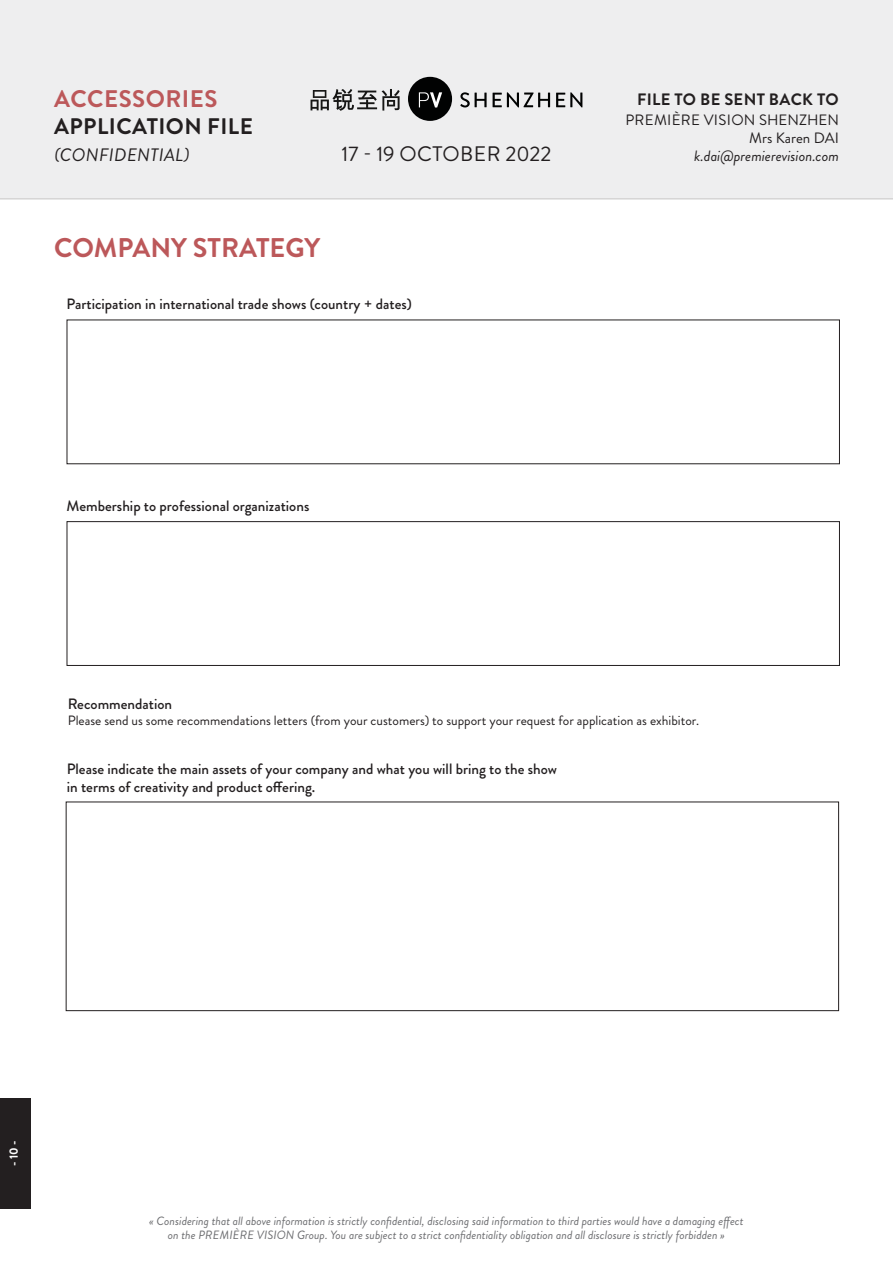
<style>
.page{position:relative;width:893px;height:1263px;background:#fff}
.page>*{position:absolute;margin:0;border:0;box-sizing:border-box;transform-origin:0 0}
.t1{font:700 27px "Brandon Grotesque";color:#bc585a}
.t2{font:700 24px "Brandon Grotesque";letter-spacing:.02em;color:#bc585a}
.t3{font:700 22.5px "Brandon Grotesque";letter-spacing:.02em;color:#231f20}
.t4{font:21px "Brandon Grotesque";letter-spacing:.01em;color:#231f20}
.t5{font:italic 18px "Brandon Grotesque";letter-spacing:.02em;color:#231f20}
.t6{font:700 16.5px "Brandon Grotesque";letter-spacing:.02em;color:#231f20}
.t7{font:500 15px/18px "Brandon Grotesque";color:#231f20}
.t8{font:15px/18px "Brandon Grotesque";color:#231f20;text-align:right}
.t9{font:italic 15px "Brandon Grotesque";color:#231f20}
.t10{font:13.5px "Brandon Grotesque";color:#231f20}
.t11{font:italic 12px/14.4px "Brandon Grotesque";color:#6c6d70;text-align:center}
.t12{font:700 12px "Brandon Grotesque";color:#fff}
</style>
<div class="page">
<div style="left:0;top:0;width:893px;height:198px;background:#eeeeef"></div>
<div style="left:0;top:1098px;width:31px;height:111px;background:#231f20"></div>
<hr style="left:0;top:198px;width:893px;height:2px;background:#231f20">
<svg style="left:460px;top:92px;width:122px;height:15px"></svg>
<div style="left:408px;top:77px;width:44px;height:44px;background:#010202;border-radius:50%"></div>
<svg style="left:419px;top:92px;width:23px;height:15px"></svg>
<svg style="left:311px;top:89px;width:89px;height:22px"></svg>
<div style="left:67px;top:521px;width:773px;height:145px;border:1px solid #231f20"></div>
<div style="left:66px;top:801px;width:773px;height:210px;border:1px solid #231f20"></div>
<h2 class="t2" style="left:54px;top:81px;width:165px">ACCESSORIES</h2>
<h3 class="t3" style="left:54px;top:110px;width:200px">APPLICATION FILE</h3>
<h3 class="t5" style="left:54px;top:142px;width:137px">(CONFIDENTIAL)</h3>
<h3 class="t4" style="left:342px;top:139px;width:211px">17 - 19 OCTOBER 2022</h3>
<p class="t1" style="left:54px;top:229px;width:268px">COMPANY STRATEGY</p>
<p class="t7" style="left:67px;top:295px;width:347px">Participation in international trade shows (country + dates)</p>
<p class="t7" style="left:67px;top:497px;width:244px">Membership to professional organizations</p>
<h3 class="t6" style="left:637px;top:88px;width:203px">FILE TO BE SENT BACK TO</h3>
<p class="t8" style="left:625px;top:111px;width:215px">PREMIÈRE VISION SHENZHEN<br>Mrs Karen DAI</p>
<p class="t9" style="left:694px;top:145px;width:146px">k.dai@premierevision.com</p>
<p class="t7" style="left:68px;top:695px;width:106px">Recommendation</p>
<p class="t10" style="left:68px;top:711px;width:633px">Please send us some recommendations letters (from your customers) to support your request for application as exhibitor.</p>
<p class="t7" style="left:67px;top:760px;width:492px">Please indicate the main assets of your company and what you will bring to the show in terms of creativity and product offering.</p>
<p class="t12" style="left:5px;top:1166px;width:27px;rotate:-90deg">- 10 -</p>
<p class="t11" style="left:149px;top:1214px;width:596px">« Considering that all above information is strictly confidential, disclosing said information to third parties would have a damaging effect on the PREMIÈRE VISION Group. You are subject to a strict confidentiality obligation and all disclosure is strictly forbidden »</p>
</div>
